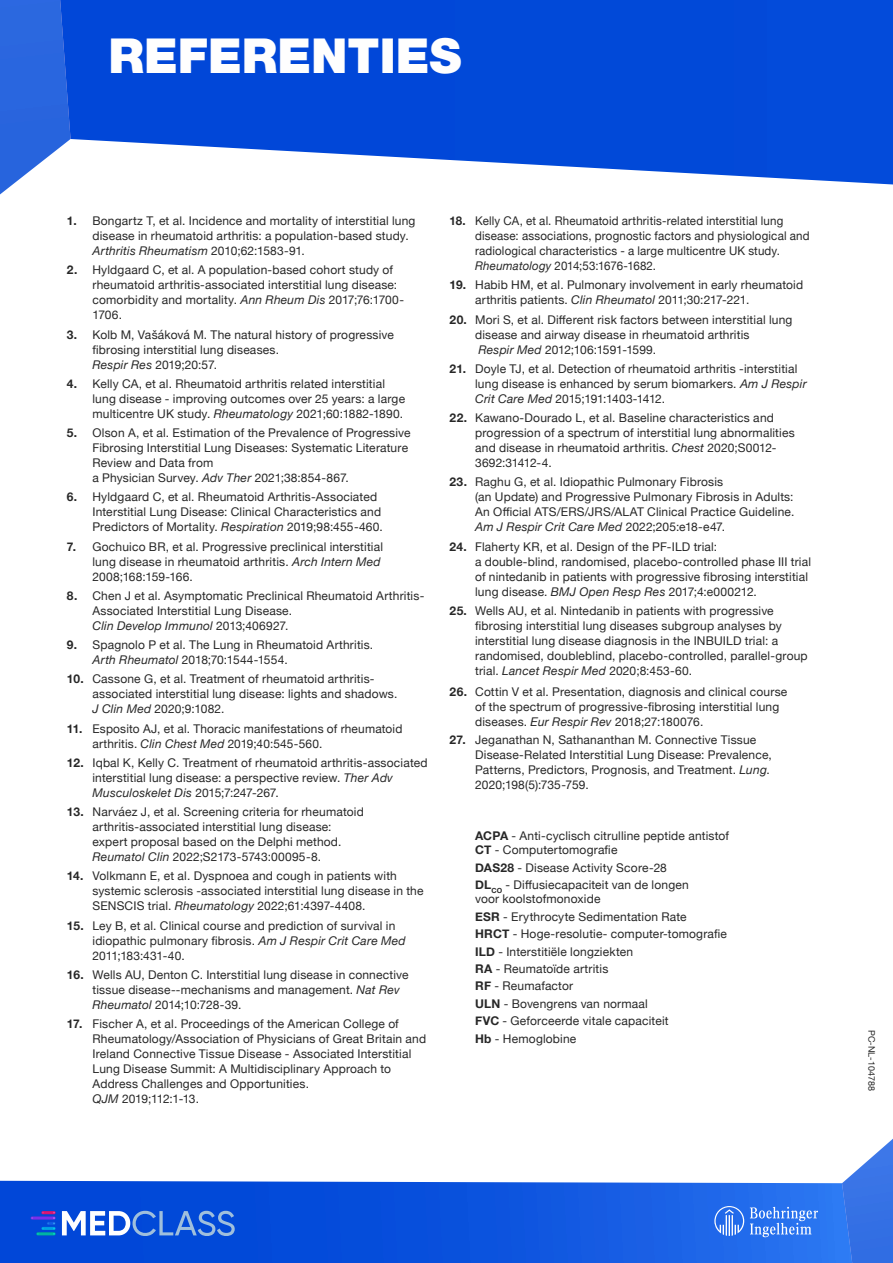
<style>
.page{position:relative;width:893px;height:1263px;background:#fff}
.page>*{position:absolute;margin:0;border:0;box-sizing:border-box;transform-origin:0 0}
.HEADLINES{font:900 48px "Helvetica Neue";color:#fefefe}
.Abbreviations{font:12px/15px "Helvetica Neue";letter-spacing:.015em;color:#272727}
.Abbreviations-2{font:12px/15px "Helvetica Neue";letter-spacing:.015em;color:#272727;scale:.96 1}
.References{font:12px "Helvetica Neue";letter-spacing:.015em;color:#272727}
.referenties{font:9px "Helvetica Neue";color:#272727}
.s1{font-weight:700}
.s2{font-style:italic}
</style>
<div class="page">
<svg style="left:71px;top:0;width:822px;height:185px;background:#215fdd"></svg>
<svg style="left:0;top:0;width:71px;height:195px;background:#467ae2"></svg>
<svg style="left:0;top:1181px;width:842px;height:82px;background:#1057df"></svg>
<svg style="left:842px;top:1138px;width:51px;height:125px"></svg>
<svg style="left:714px;top:1206px;width:30px;height:30px"></svg>
<svg style="left:750px;top:1207px;width:68px;height:30px;background:#5690f1"></svg>
<svg style="left:62px;top:1211px;width:173px;height:25px"></svg>
<div style="left:41px;top:1211px;width:15px;height:3px;border:1px solid #272727;border-radius:2px"></div>
<svg style="left:31px;top:1212px;width:25px;height:23px"></svg>
<p class="HEADLINES" style="left:108px;top:28px;width:355px">REFERENTIES</p>
<p class="Abbreviations" style="left:92px;top:214px;width:324px;text-indent:-26px"><span class="s1">1.</span> Bongartz T, et al. Incidence and mortality of interstitial lung disease in rheumatoid arthritis: a population-based study.<br><span class="s2">Arthritis Rheumatism</span> 2010;62:1583-91.</p>
<p class="Abbreviations" style="left:92px;top:263px;width:313px;text-indent:-26px"><span class="s1">2.</span> Hyldgaard C, et al. A population-based cohort study of rheumatoid arthritis-associated interstitial lung disease: comorbidity and mortality. <span class="s2">Ann Rheum Dis</span> 2017;76:1700- 1706.</p>
<p class="Abbreviations" style="left:92px;top:327px;width:303px;text-indent:-26px"><span class="s1">3.</span> Kolb M, Vašáková M. The natural history of progressive fibrosing interstitial lung diseases.<br><span class="s2">Respir Res</span> 2019;20:57.</p>
<p class="Abbreviations" style="left:92px;top:377px;width:314px;text-indent:-26px"><span class="s1">4.</span> Kelly CA, et al. Rheumatoid arthritis related interstitial lung disease - improving outcomes over 25 years: a large multicentre UK study. <span class="s2">Rheumatology</span> 2021;60:1882-1890.</p>
<p class="Abbreviations" style="left:92px;top:426px;width:320px;text-indent:-26px"><span class="s1">5.</span> Olson A, et al. Estimation of the Prevalence of Progressive Fibrosing Interstitial Lung Diseases: Systematic Literature Review and Data from<br>a Physician Survey. <span class="s2">Adv Ther</span> 2021;38:854-867.</p>
<p class="Abbreviations" style="left:92px;top:490px;width:292px;text-indent:-26px"><span class="s1">6.</span> Hyldgaard C, et al. Rheumatoid Arthritis-Associated<br>Interstitial Lung Disease: Clinical Characteristics and<br>Predictors of Mortality. <span class="s2">Respiration</span> 2019;98:455-460.</p>
<p class="Abbreviations" style="left:92px;top:539px;width:292px;text-indent:-26px"><span class="s1">7.</span> Gochuico BR, et al. Progressive preclinical interstitial lung disease in rheumatoid arthritis. <span class="s2">Arch Intern Med<br></span>2008;168:159-166.</p>
<p class="Abbreviations" style="left:92px;top:589px;width:333px;text-indent:-26px"><span class="s1">8.</span> Chen J et al. Asymptomatic Preclinical Rheumatoid Arthritis-<br>Associated Interstitial Lung Disease.<br><span class="s2">Clin Develop Immunol</span> 2013;406927.</p>
<p class="Abbreviations" style="left:92px;top:638px;width:282px;text-indent:-26px"><span class="s1">9.</span> Spagnolo P et al. The Lung in Rheumatoid Arthritis.<br><span class="s2">Arth Rheumatol</span> 2018;70:1544-1554.</p>
<p class="Abbreviations" style="left:92px;top:672px;width:306px;text-indent:-26px"><span class="s1">10.</span> Cassone G, et al. Treatment of rheumatoid arthritis&shy;associated interstitial lung disease: lights and shadows.<br><span class="s2">J Clin Med</span> 2020;9:1082.</p>
<p class="Abbreviations" style="left:92px;top:721px;width:311px;text-indent:-26px"><span class="s1">11.</span> Esposito AJ, et al. Thoracic manifestations of rheumatoid arthritis. <span class="s2">Clin Chest Med</span> 2019;40:545-560.</p>
<p class="Abbreviations" style="left:92px;top:756px;width:337px;text-indent:-26px"><span class="s1">12.</span> Iqbal K, Kelly C. Treatment of rheumatoid arthritis-associated interstitial lung disease: a perspective review. <span class="s2">Ther Adv<br>Musculoskelet Dis</span> 2015;7:247-267.</p>
<p class="Abbreviations" style="left:92px;top:805px;width:273px;text-indent:-26px"><span class="s1">13.</span> Narváez J, et al. Screening criteria for rheumatoid arthritis-associated interstitial lung disease: expert proposal based on the Delphi method.<br><span class="s2">Reumatol Clin</span> 2022;S2173-5743:00095-8.</p>
<p class="Abbreviations" style="left:92px;top:869px;width:333px;text-indent:-26px"><span class="s1">14.</span> Volkmann E, et al. Dyspnoea and cough in patients with systemic sclerosis -associated interstitial lung disease in the<br>SENSCIS trial. <span class="s2">Rheumatology</span> 2022;61:4397-4408.</p>
<p class="Abbreviations" style="left:92px;top:918px;width:315px;text-indent:-26px"><span class="s1">15.</span> Ley B, et al. Clinical course and prediction of survival in idiopathic pulmonary fibrosis. <span class="s2">Am J Respir Crit Care Med<br></span>2011;183:431-40.</p>
<p class="Abbreviations" style="left:92px;top:968px;width:318px;text-indent:-26px"><span class="s1">16.</span> Wells AU, Denton C. Interstitial lung disease in connective tissue disease--mechanisms and management. <span class="s2">Nat Rev<br>Rheumatol</span> 2014;10:728-39.</p>
<p class="Abbreviations" style="left:92px;top:1017px;width:335px;text-indent:-26px"><span class="s1">17.</span> Fischer A, et al. Proceedings of the American College of Rheumatology/Association of Physicians of Great Britain and Ireland Connective Tissue Disease - Associated Interstitial Lung Disease Summit: A Multidisciplinary Approach to Address Challenges and Opportunities.<br><span class="s2">QJM</span> 2019;112:1-13.</p>
<p class="Abbreviations-2" style="left:475px;top:214px;width:350px;text-indent:-26px"><span class="s1">18.</span> Kelly CA, et al. Rheumatoid arthritis-related interstitial lung disease: associations, prognostic factors and physiological and radiological characteristics - a large multicentre UK study.<br><span class="s2">Rheumatology</span> 2014;53:1676-1682.</p>
<p class="Abbreviations" style="left:475px;top:278px;width:330px;text-indent:-26px"><span class="s1">19.</span> Habib HM, et al. Pulmonary involvement in early rheumatoid arthritis patients. <span class="s2">Clin Rheumatol</span> 2011;30:217-221.</p>
<p class="Abbreviations" style="left:475px;top:312px;width:319px;text-indent:-26px"><span class="s1">20.</span> Mori S, et al. Different risk factors between interstitial lung disease and airway disease in rheumatoid arthritis<br><span class="s2">Respir Med</span> 2012;106:1591-1599.</p>
<p class="Abbreviations" style="left:475px;top:362px;width:333px;text-indent:-26px"><span class="s1">21.</span> Doyle TJ, et al. Detection of rheumatoid arthritis -interstitial lung disease is enhanced by serum biomarkers. <span class="s2">Am J Respir<br>Crit Care Med</span> 2015;191:1403-1412.</p>
<p class="Abbreviations" style="left:475px;top:411px;width:321px;text-indent:-26px"><span class="s1">22.</span> Kawano-Dourado L, et al. Baseline characteristics and progression of a spectrum of interstitial lung abnormalities and disease in rheumatoid arthritis. <span class="s2">Chest</span> 2020;S0012- 3692:31412-4.</p>
<p class="Abbreviations" style="left:475px;top:475px;width:321px;text-indent:-26px"><span class="s1">23.</span> Raghu G, et al. Idiopathic Pulmonary Fibrosis<br>(an Update) and Progressive Pulmonary Fibrosis in Adults:<br>An Official ATS/ERS/JRS/ALAT Clinical Practice Guideline.<br><span class="s2">Am J Respir Crit Care Med</span> 2022;205:e18-e47.</p>
<p class="Abbreviations" style="left:475px;top:539px;width:337px;text-indent:-26px"><span class="s1">24.</span> Flaherty KR, et al. Design of the PF-ILD trial:<br>a double-blind, randomised, placebo-controlled phase III trial of nintedanib in patients with progressive fibrosing interstitial lung disease. <span class="s2">BMJ Open Resp Res</span> 2017;4:e000212.</p>
<p class="Abbreviations" style="left:475px;top:604px;width:334px;text-indent:-26px"><span class="s1">25.</span> Wells AU, et al. Nintedanib in patients with progressive fibrosing interstitial lung diseases subgroup analyses by interstitial lung disease diagnosis in the INBUILD trial: a randomised, doubleblind, placebo-controlled, parallel-group trial. <span class="s2">Lancet Respir Med</span> 2020;8:453-60.</p>
<p class="Abbreviations" style="left:475px;top:685px;width:314px;text-indent:-26px"><span class="s1">26.</span> Cottin V et al. Presentation, diagnosis and clinical course of the spectrum of progressive-fibrosing interstitial lung diseases. <span class="s2">Eur Respir Rev</span> 2018;27:180076.</p>
<p class="Abbreviations" style="left:475px;top:733px;width:298px;text-indent:-26px"><span class="s1">27.</span> Jeganathan N, Sathananthan M. Connective Tissue Disease-Related Interstitial Lung Disease: Prevalence, Patterns, Predictors, Prognosis, and Treatment. <span class="s2">Lung</span>.<br>2020;198(5):735-759.</p>
<p class="References" style="left:475px;top:827px;width:255px"><span class="s1">ACPA</span> - Anti-cyclisch citrulline peptide antistof</p>
<p class="Abbreviations" style="left:475px;top:843px;width:144px"><span class="s1">CT</span> - Computertomografie</p>
<p class="Abbreviations" style="left:475px;top:860px;width:193px"><span class="s1">DAS28</span> - Disease Activity Score-28</p>
<p class="Abbreviations" style="left:475px;top:878px;width:215px;line-height:14.4px"><span class="s1">DL</span><sub>CO</sub> - Diffusiecapaciteit van de longen voor koolstofmonoxide</p>
<p class="Abbreviations" style="left:475px;top:910px;width:213px"><span class="s1">ESR</span> - Erythrocyte Sedimentation Rate</p>
<p class="Abbreviations" style="left:475px;top:927px;width:253px"><span class="s1">HRCT</span> - Hoge-resolutie- computer-tomografie</p>
<p class="Abbreviations" style="left:475px;top:944px;width:160px"><span class="s1">ILD</span> - Interstitiële longziekten</p>
<p class="Abbreviations" style="left:475px;top:962px;width:135px"><span class="s1">RA</span> - Reumatoïde artritis</p>
<p class="Abbreviations" style="left:475px;top:979px;width:100px"><span class="s1">RF</span> - Reumafactor</p>
<p class="Abbreviations" style="left:475px;top:997px;width:174px"><span class="s1">ULN</span> - Bovengrens van normaal</p>
<p class="Abbreviations" style="left:475px;top:1014px;width:195px"><span class="s1">FVC</span> - Geforceerde vitale capaciteit</p>
<p class="Abbreviations" style="left:475px;top:1031px;width:103px"><span class="s1">Hb</span> - Hemoglobine</p>
<p class="referenties" style="left:878px;top:1030px;width:62px;rotate:90deg">PC-NL-104788</p>
</div>
